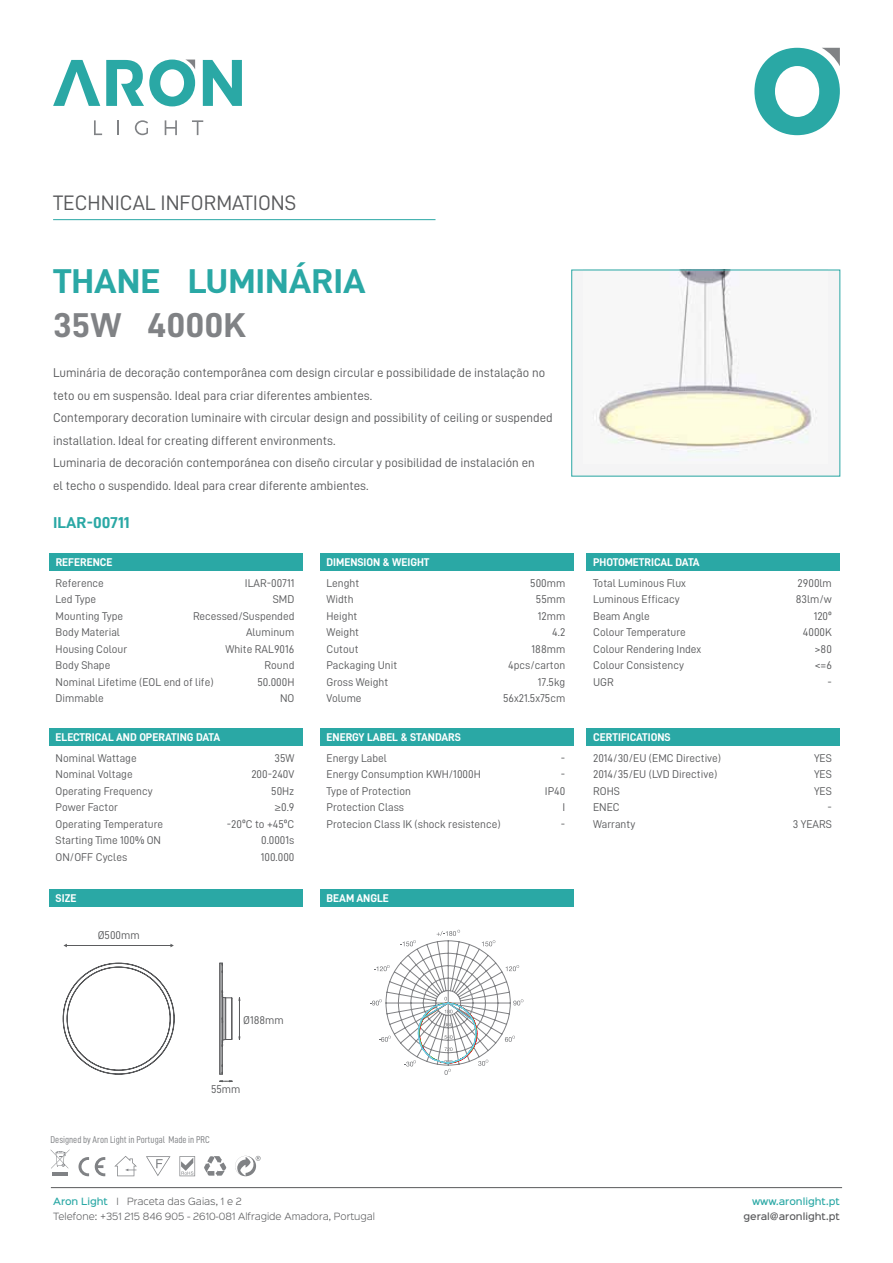
<style>
.page{position:relative;width:893px;height:1263px;background:#fff}
.page>*{position:absolute;margin:0;border:0;box-sizing:border-box;transform-origin:0 0}
.t1{font:34.5px "D DIN Bold";color:#2aa8a5;scale:1.08 1}
.t2{font:34.5px "D DIN Bold";color:#808285;scale:1.08 1}
.t3{font:21px "D DIN";color:#58595b}
.t4{font:15.75px "D DIN Bold";color:#2aa8a5;scale:1.08 1}
.t5{font:12.75px/22.5px "D DIN";color:#58595b}
.t6{font:11.25px/16.5px "D DIN";color:#58595b}
.t7{font:11.25px "D DIN Bold";color:#fff}
.t8{font:9.9px "D DIN Condensed";color:#808285}
.t9{font:300 9px/15px "Sinkin Sans 300";color:#58595b}
.t10{font:500 9px "Sinkin Sans 500";color:#58595b}
.t11{font:500 9px "Sinkin Sans 500";color:#2aa8a5}
.s1{font-family:"Myriad Pro"}
.s2{font-family:"Sinkin Sans 500";font-weight:500;color:#2aa8a5}
</style>
<div class="page">
<svg style="left:203px;top:60px;width:39px;height:46px"></svg>
<svg style="left:53px;top:60px;width:47px;height:46px"></svg>
<svg style="left:106px;top:60px;width:89px;height:46px"></svg>
<svg style="left:94px;top:120px;width:8px;height:15px"></svg>
<svg style="left:117px;top:120px;width:2px;height:15px"></svg>
<svg style="left:135px;top:120px;width:13px;height:15px"></svg>
<svg style="left:165px;top:120px;width:12px;height:15px"></svg>
<svg style="left:192px;top:120px;width:11px;height:15px"></svg>
<svg style="left:754px;top:48px;width:86px;height:87px"></svg>
<hr style="left:51px;top:1187px;width:791px;height:1px;background:#58595b">
<div style="left:572px;top:270px;width:268px;height:206px;background:#f4f4f5"></div>
<img style="left:599px;top:272px;width:213px;height:176px">
<div style="left:49px;top:554px;width:253px;height:17px;background:#2aa8a5"></div>
<hr style="left:53px;top:219px;width:382px;height:1px;background:#2aa8a5">
<div style="left:320px;top:554px;width:253px;height:17px;background:#2aa8a5"></div>
<div style="left:586px;top:554px;width:254px;height:17px;background:#2aa8a5"></div>
<div style="left:49px;top:889px;width:253px;height:17px;background:#2aa8a5"></div>
<div style="left:320px;top:889px;width:253px;height:17px;background:#2aa8a5"></div>
<div style="left:49px;top:729px;width:253px;height:17px;background:#2aa8a5"></div>
<div style="left:320px;top:729px;width:253px;height:17px;background:#2aa8a5"></div>
<div style="left:586px;top:729px;width:254px;height:17px;background:#2aa8a5"></div>
<svg style="left:179px;top:1156px;width:16px;height:20px"></svg>
<svg style="left:146px;top:1156px;width:25px;height:20px"></svg>
<svg style="left:204px;top:1156px;width:22px;height:20px"></svg>
<svg style="left:114px;top:1156px;width:23px;height:20px"></svg>
<svg style="left:78px;top:1157px;width:11px;height:19px"></svg>
<svg style="left:95px;top:1157px;width:10px;height:19px"></svg>
<hr style="left:52px;top:1172px;width:16px;height:4px;background:#808285">
<svg style="left:51px;top:1149px;width:19px;height:19px"></svg>
<svg style="left:235px;top:1156px;width:26px;height:20px"></svg>
<hr style="left:65px;top:945px;width:107px;height:1px;background:#5b5c5e">
<svg style="left:63px;top:963px;width:112px;height:111px"></svg>
<hr style="left:223px;top:997px;width:1px;height:43px;background:#58595b">
<hr style="left:225px;top:998px;width:1px;height:41px;background:#58595b">
<hr style="left:231px;top:998px;width:1px;height:41px;background:#58595b">
<hr style="left:232px;top:998px;width:1px;height:41px;background:#58595b">
<svg style="left:223px;top:1039px;width:9px;height:7px"></svg>
<svg style="left:223px;top:991px;width:9px;height:7px"></svg>
<hr style="left:220px;top:963px;width:1px;height:111px;background:#58595b">
<hr style="left:222px;top:963px;width:1px;height:111px;background:#58595b">
<svg style="left:219px;top:963px;width:4px;height:10px"></svg>
<svg style="left:239px;top:998px;width:1px;height:41px"></svg>
<svg style="left:219px;top:1064px;width:13px;height:18px"></svg>
<svg style="left:370px;top:930px;width:153px;height:145px"></svg>
<h2 class="t3" style="left:53px;top:191px;width:245px">TECHNICAL INFORMATIONS</h2>
<h1 class="t1" style="left:53px;top:262px;width:291px">THANE LUMINÁRIA</h1>
<h1 class="t2" style="left:53px;top:306px;width:180px">35W 4000K</h1>
<p class="t5" style="left:53px;top:361px;width:501px">Luminária de decoração contemporânea com design circular e possibilidade de instalação no teto ou em suspensão. Ideal para criar diferentes ambientes.<br>Contemporary decoration luminaire with circular design and possibility of ceiling or suspended installation. Ideal for creating different environments.<br>Luminaria de decoración contemporánea con diseño circular y posibilidad de instalación en<br>el techo o suspendido. Ideal para crear diferente ambientes.</p>
<h3 class="t4" style="left:53px;top:514px;width:73px">ILAR-00711</h3>
<p class="t7" style="left:56px;top:556px;width:58px">REFERENCE</p>
<p class="t7" style="left:327px;top:556px;width:104px">DIMENSION &amp; WEIGHT</p>
<p class="t7" style="left:593px;top:556px;width:108px">PHOTOMETRICAL DATA</p>
<p class="t6" style="left:193px;top:574px;width:103px;text-align:right">ILAR-00711<br>SMD<br>Recessed/Suspended<br>Aluminum<br>White RAL9016<br>Round<br>50.000H<br>NO</p>
<p class="t6" style="left:327px;top:574px;width:72px">Lenght<br>Width<br>Height<br>Weight<br>Cutout<br>Packaging Unit<br>Gross Weight<br>Volume</p>
<p class="t6" style="left:503px;top:574px;width:64px;text-align:right">500mm<br>55mm<br>12mm<br>4.2<br>188mm<br>4pcs/carton<br>17.5kg<br>56x21.5x75cm</p>
<p class="t6" style="left:593px;top:574px;width:110px">Total Luminous Flux<br>Luminous Efficacy<br>Beam Angle<br>Colour Temperature<br>Colour Rendering Index<br>Colour Consistency<br>UGR</p>
<p class="t6" style="left:796px;top:574px;width:38px;text-align:right">2900lm<br>83lm/w<br>120º<br>4000K &gt;80 &lt;=6<br>-</p>
<p class="t6" style="left:56px;top:574px;width:159px">Reference<br>Led Type<br>Mounting Type<br>Body Material<br>Housing Colour<br>Body Shape<br>Nominal Lifetime (EOL end of life)<br>Dimmable</p>
<p class="t7" style="left:56px;top:731px;width:166px">ELECTRICAL AND OPERATING DATA</p>
<p class="t7" style="left:327px;top:731px;width:136px">ENERGY LABEL &amp; STANDARS</p>
<p class="t7" style="left:593px;top:731px;width:79px">CERTIFICATIONS</p>
<p class="t6" style="left:56px;top:749px;width:109px">Nominal Wattage<br>Nominal Voltage<br>Operating Frequency<br>Power Factor<br>Operating Temperature<br>Starting Time 100% ON<br>ON/OFF Cycles</p>
<p class="t6" style="left:227px;top:749px;width:69px;text-align:right">35W<br>200-240V<br>50Hz<br><span class="s1">≥</span>0.9<br>-20ºC to +45ºC<br>0.0001s<br>100.000</p>
<p class="t6" style="left:327px;top:749px;width:176px">Energy Label<br>Energy Consumption KWH/1000H<br>Type of Protection<br>Protection Class<br>Protecion Class IK (shock resistence)</p>
<p class="t6" style="left:545px;top:749px;width:22px;text-align:right">-<br>-<br>IP40<br>I<br>-</p>
<p class="t6" style="left:593px;top:749px;width:129px">2014/30/EU (EMC Directive)<br>2014/35/EU (LVD Directive)<br>ROHS<br>ENEC<br>Warranty</p>
<p class="t6" style="left:793px;top:749px;width:41px;text-align:right">YES<br>YES<br>YES<br>-<br>3 YEARS</p>
<p class="t7" style="left:56px;top:891px;width:22px">SIZE</p>
<p class="t7" style="left:327px;top:891px;width:64px">BEAM ANGLE</p>
<p class="t6" style="left:98px;top:926px;width:43px">Ø500mm</p>
<p class="t6" style="left:243px;top:1011px;width:42px">Ø188mm</p>
<p class="t6" style="left:211px;top:1081px;width:31px">55mm</p>
<p class="t8" style="left:51px;top:1134px;width:161px">Designed by Aron Light in Portugal Made in PRC</p>
<p class="t9" style="left:53px;top:1193px;width:323px"><span class="s2">Aron Light</span> I Praceta das Gaias, 1 e 2<br>Telefone: +351 215 846 905 - 2610-081 Alfragide Amadora, Portugal</p>
<p class="t11" style="left:752px;top:1194px;width:89px">www.aronlight.pt</p>
<p class="t10" style="left:743px;top:1209px;width:98px">geral@aronlight.pt</p>
</div>
